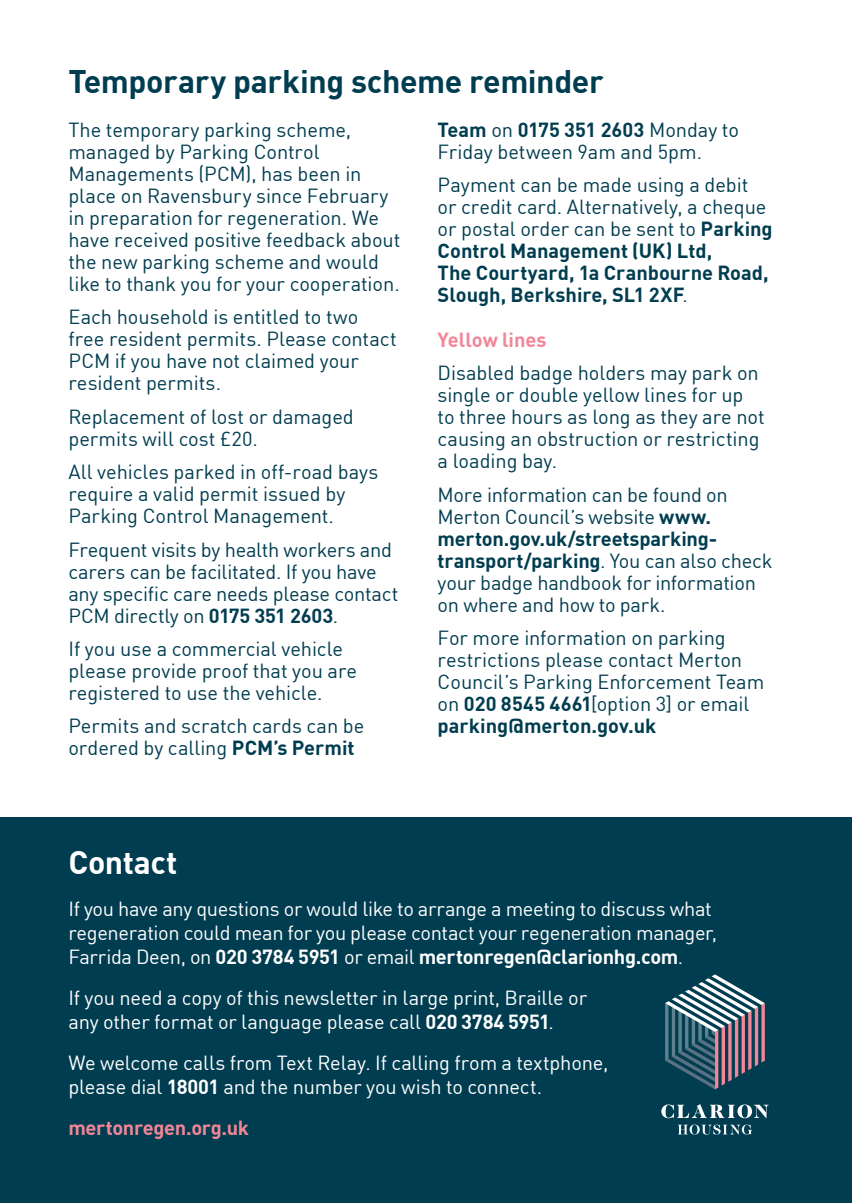
<style>
.page{position:relative;width:852px;height:1203px;background:#fff}
.page>*{position:absolute;margin:0;border:0;box-sizing:border-box;transform-origin:0 0}
.t1{font:700 32px "DINOT";letter-spacing:-.01em;color:#013d50}
.t2{font:700 32px "DINOT";letter-spacing:-.01em;color:#fff}
.t3{font:20px/22px "DINOT";letter-spacing:-.005em;color:#013d50}
.t4{font:20px/24px "DINOT";letter-spacing:-.01em;color:#fff}
.t5{font:700 20px "DINOT";letter-spacing:-.015em;color:#f38696}
.s1{font-weight:700}
</style>
<div class="page">
<div style="left:0;top:817px;width:851px;height:386px;background:#013d50"></div>
<svg style="left:665px;top:974px;width:99px;height:115px"></svg>
<svg style="left:661px;top:1104px;width:107px;height:14px"></svg>
<svg style="left:678px;top:1124px;width:73px;height:10px"></svg>
<h1 class="t1" style="left:68px;top:56px;width:536px">Temporary parking scheme reminder</h1>
<p class="t3" style="left:68px;top:117px;width:333px">The temporary parking scheme, managed by Parking Control Managements (PCM), has been in place on Ravensbury since February in preparation for regeneration. We have received positive feedback about the new parking scheme and would like to thank you for your cooperation.</p>
<p class="t3" style="left:68px;top:304px;width:329px">Each household is entitled to two free resident permits. Please contact<br>PCM if you have not claimed your resident permits.</p>
<p class="t3" style="left:68px;top:404px;width:287px">Replacement of lost or damaged permits will cost £20.</p>
<p class="t3" style="left:68px;top:459px;width:311px">All vehicles parked in off-road bays require a valid permit issued by<br>Parking Control Management.</p>
<p class="t3" style="left:68px;top:536px;width:331px">Frequent visits by health workers and carers can be facilitated. If you have any specific care needs please contact PCM directly on <span class="s1">0175 351 2603</span>.</p>
<p class="t3" style="left:68px;top:636px;width:290px">If you use a commercial vehicle please provide proof that you are registered to use the vehicle.</p>
<p class="t3" style="left:68px;top:713px;width:297px">Permits and scratch cards can be ordered by calling <span class="s1">PCM’s Permit</span></p>
<p class="t3" style="left:437px;top:117px;width:303px"><span class="s1">Team</span> on <span class="s1">0175 351 2603</span> Monday to<br>Friday between 9am and 5pm.</p>
<p class="t3" style="left:437px;top:172px;width:336px">Payment can be made using a debit<br>or credit card. Alternatively, a cheque or postal order can be sent to <span class="s1">Parking Control Management (UK) Ltd,<br>The Courtyard, 1a Cranbourne Road, Slough, Berkshire, SL1 2XF</span>.</p>
<p class="t5" style="left:437px;top:324px;width:110px">Yellow lines</p>
<p class="t3" style="left:437px;top:360px;width:328px">Disabled badge holders may park on single or double yellow lines for up to three hours as long as they are not causing an obstruction or restricting a loading bay.</p>
<p class="t3" style="left:437px;top:482px;width:336px">More information can be found on<br>Merton Council’s website <span class="s1">www. merton.gov.uk/streetsparking&shy;transport/parking</span>. You can also check your badge handbook for information on where and how to park.</p>
<p class="t3" style="left:437px;top:625px;width:328px">For more information on parking restrictions please contact Merton<br>Council’s Parking Enforcement Team on <span class="s1">020 8545 4661</span>[option 3] or email <span class="s1">parking@merton.gov.uk</span></p>
<h1 class="t2" style="left:68px;top:838px;width:110px">Contact</h1>
<p class="t4" style="left:68px;top:894px;width:649px">If you have any questions or would like to arrange a meeting to discuss what regeneration could mean for you please contact your regeneration manager,<br>Farrida Deen, on <span class="s1">020 3784 5951</span> or email <span class="s1">mertonregen@clarionhg.com</span>.</p>
<p class="t4" style="left:68px;top:983px;width:520px">If you need a copy of this newsletter in large print, Braille or any other format or language please call <span class="s1">020 3784 5951</span>.</p>
<p class="t4" style="left:68px;top:1048px;width:541px">We welcome calls from Text Relay. If calling from a textphone, please dial <span class="s1">18001</span> and the number you wish to connect.</p>
<p class="t5" style="left:68px;top:1111px;width:182px">mertonregen.org.uk</p>
</div>
